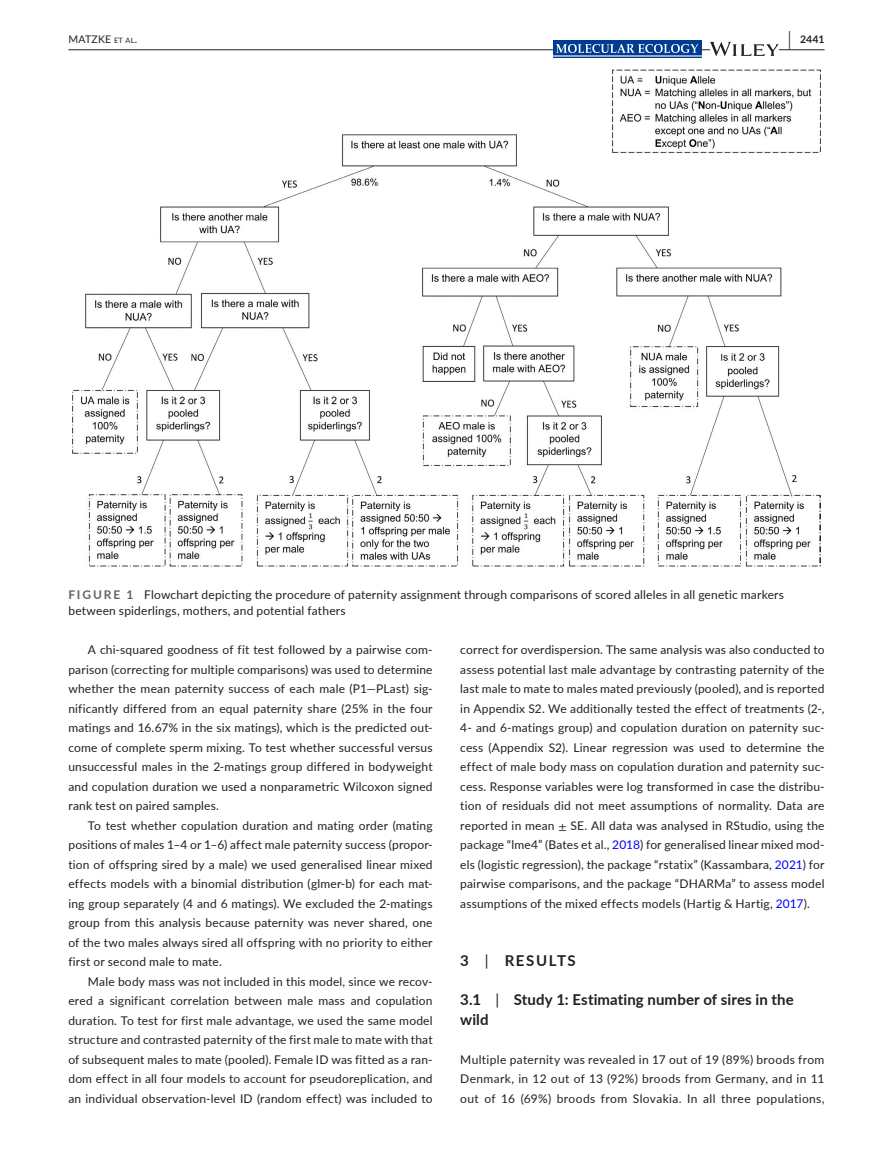
<style>
.page{position:relative;width:893px;height:1174px;background:#fff}
.page>*{position:absolute;margin:0;border:0;box-sizing:border-box;transform-origin:0 0}
.t1{font:700 15px/19.5px "Lato";letter-spacing:.01em;color:#231f20}
.t2{font:700 15px "Lato";letter-spacing:.105em;color:#231f20}
.t3{font:12px/19.5px "Lato";letter-spacing:.015em;color:#231f20;text-align:justify}
.t4{font:10.5px "Lato";letter-spacing:.025em;color:#231f20}
.t5{font:700 10.5px "Lato";color:#231f20}
.s1{font-size:7.35px}
.s2{font-size:19.5px}
.s3{font-weight:700;color:#636366}
.s4{font-family:"STIX"}
.s5{color:#00f}
.s6{font-weight:400}
</style>
<div class="page">
<hr style="left:68px;top:49px;width:756px;height:1px;background:#231f20">
<div style="left:553px;top:41px;width:148px;height:17px;background:#003d91"></div>
<img style="left:556px;top:44px;width:142px;height:8px">
<hr style="left:553px;top:55px;width:148px;height:2px;background:#96a6d0">
<svg style="left:710px;top:42px;width:69px;height:14px"></svg>
<img style="left:72px;top:69px;width:749px;height:497px">
<p class="t4" style="left:68px;top:31px;width:70px">MATZKE <span class="s1">et al</span>.</p>
<p class="t5" style="left:789px;top:31px;width:37px"><span class="s2">|</span> 2441</p>
<p class="t3" style="left:68px;top:585px;width:717px;line-height:16.5px"><span class="s3">FIGURE 1</span> Flowchart depicting the procedure of paternity assignment through comparisons of scored alleles in all genetic markers between spiderlings, mothers, and potential fathers</p>
<p class="t3" style="left:68px;top:639px;width:366px;text-indent:20px">A chi-squared goodness of fit test followed by a pairwise com&shy;parison (correcting for multiple comparisons) was used to determine whether the mean paternity success of each male (P1—PLast) sig&shy;nificantly differed from an equal paternity share (25% in the four matings and 16.67% in the six matings), which is the predicted out&shy;come of complete sperm mixing. To test whether successful versus unsuccessful males in the 2-matings group differed in bodyweight and copulation duration we used a nonparametric Wilcoxon signed rank test on paired samples.</p>
<p class="t3" style="left:68px;top:815px;width:366px;text-indent:20px">To test whether copulation duration and mating order (mating positions of males 1–4 or 1–6) affect male paternity success (propor&shy;tion of offspring sired by a male) we used generalised linear mixed effects models with a binomial distribution (glmer-b) for each mat&shy;ing group separately (4 and 6 matings). We excluded the 2-matings group from this analysis because paternity was never shared, one of the two males always sired all offspring with no priority to either first or second male to mate.</p>
<p class="t3" style="left:68px;top:971px;width:366px;text-indent:20px">Male body mass was not included in this model, since we recov&shy;ered a significant correlation between male mass and copulation duration. To test for first male advantage, we used the same model structure and contrasted paternity of the first male to mate with that of subsequent males to mate (pooled). Female ID was fitted as a ran&shy;dom effect in all four models to account for pseudoreplication, and an individual observation-level ID (random effect) was included to</p>
<p class="t3" style="left:460px;top:639px;width:366px">correct for overdispersion. The same analysis was also conducted to assess potential last male advantage by contrasting paternity of the last male to mate to males mated previously (pooled), and is reported in Appendix S2. We additionally tested the effect of treatments (2-, 4- and 6-matings group) and copulation duration on paternity suc&shy;cess (Appendix S2). Linear regression was used to determine the effect of male body mass on copulation duration and paternity suc&shy;cess. Response variables were log transformed in case the distribu&shy;tion of residuals did not meet assumptions of normality. Data are reported in mean <span class="s4">±</span> SE. All data was analysed in RStudio, using the package “lme4” (Bates et al., <span class="s5">2018</span>) for generalised linear mixed mod&shy;els (logistic regression), the package “rstatix” (Kassambara, <span class="s5">2021</span>) for pairwise comparisons, and the package “DHARMa” to assess model assumptions of the mixed effects models (Hartig &amp; Hartig, <span class="s5">2017</span>).</p>
<p class="t2" style="left:460px;top:950px;width:117px">3 <span class="s6">|</span> RESULTS</p>
<p class="t1" style="left:460px;top:989px;width:335px">3.1 <span class="s6">|</span> Study 1: Estimating number of sires in the wild</p>
<p class="t3" style="left:460px;top:1049px;width:366px">Multiple paternity was revealed in 17 out of 19 (89%) broods from Denmark, in 12 out of 13 (92%) broods from Germany, and in 11 out of 16 (69%) broods from Slovakia. In all three populations,</p>
</div>
